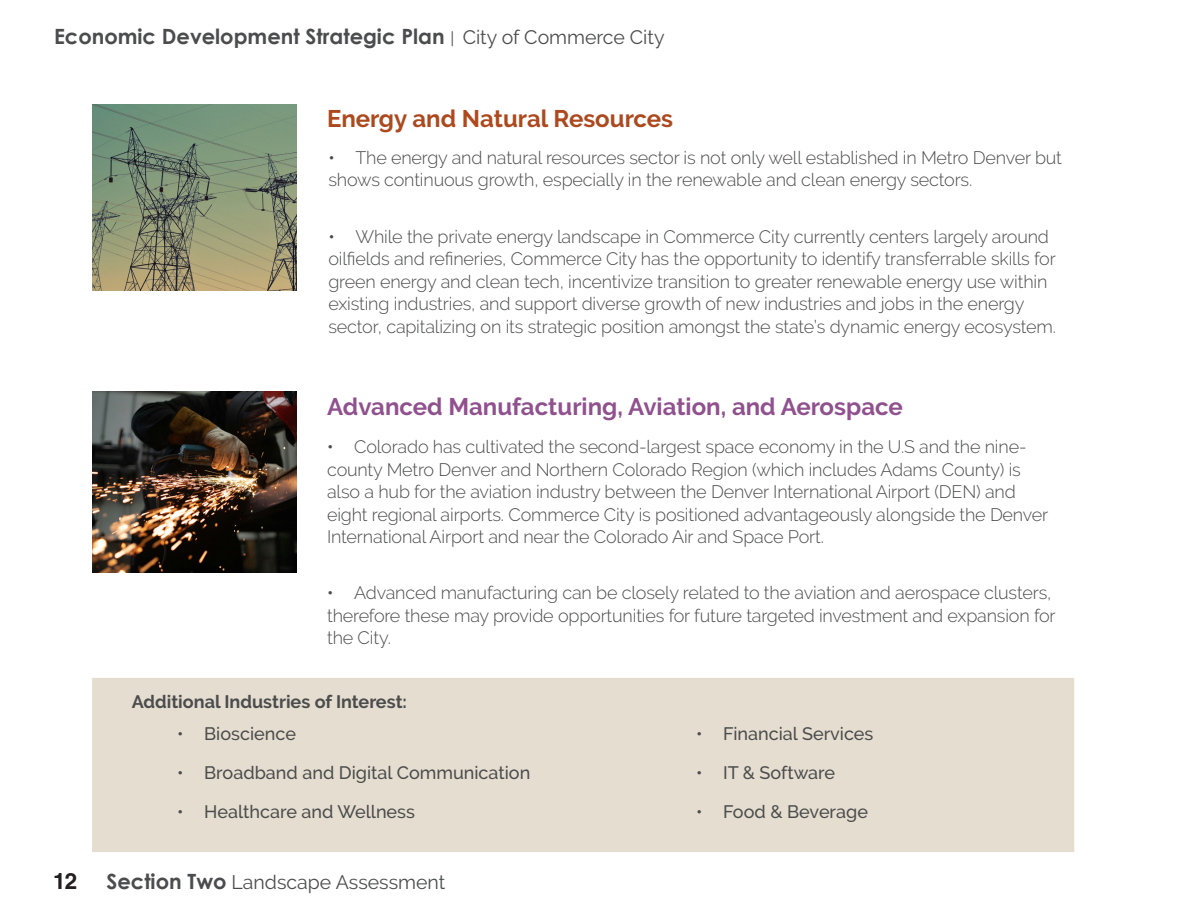
<style>
.page{position:relative;width:1188px;height:918px;background:#fff}
.page>*{position:absolute;margin:0;border:0;box-sizing:border-box;transform-origin:0 0}
.t1{font:700 24px "Raleway";color:#90518e}
.Header_3{font:700 24px "Raleway";color:#ad491e}
.t2{font:700 22.5px "Helvetica LT Std";color:#231f20}
.t3{font:700 21px "Century Gothic";color:#4b4c4d}
.t4{font:19.5px "Raleway";color:#4b4c4d}
.t5{font:300 18px/22.5px "Raleway";letter-spacing:-.01em;color:#4b4c4d}
.t6{font:500 18px "Raleway";color:#4b4c4d}
.t7{font:700 18px "Raleway";color:#4b4c4d}
.s1{font-family:"Raleway";font-weight:400;font-size:16.5px}
.s2{font-family:"Raleway";font-weight:400;font-size:19.5px}
.s3{font-weight:500}
.s4{font-family:"Century Gothic";font-weight:700;font-size:21px}
</style>
<div class="page">
<img style="left:92px;top:104px;width:204px;height:186px">
<img style="left:93px;top:391px;width:204px;height:182px">
<div style="left:92px;top:678px;width:982px;height:174px;background:#e5ded0"></div>
<p class="t3" style="left:54px;top:21px;width:612px">Economic Development Strategic Plan <span class="s1">|</span> <span class="s2">City of Commerce City</span></p>
<p class="Header_3" style="left:327px;top:105px;width:347px">Energy and Natural Resources</p>
<p class="t5" style="left:328px;top:146px;width:735px"><span class="s3">•</span> The energy and natural resources sector is not only well established in Metro Denver but shows continuous growth, especially in the renewable and clean energy sectors.</p>
<p class="t5" style="left:328px;top:225px;width:729px"><span class="s3">•</span> While the private energy landscape in Commerce City currently centers largely around oilfields and refineries, Commerce City has the opportunity to identify transferrable skills for green energy and clean tech, incentivize transition to greater renewable energy use within existing industries, and support diverse growth of new industries and jobs in the energy sector, capitalizing on its strategic position amongst the state’s dynamic energy ecosystem.</p>
<p class="t1" style="left:327px;top:393px;width:577px">Advanced Manufacturing, Aviation, and Aerospace</p>
<p class="t5" style="left:327px;top:435px;width:723px"><span class="s3">•</span> Colorado has cultivated the second-largest space economy in the U.S and the nine&shy;county Metro Denver and Northern Colorado Region (which includes Adams County) is also a hub for the aviation industry between the Denver International Airport (DEN) and eight regional airports. Commerce City is positioned advantageously alongside the Denver International Airport and near the Colorado Air and Space Port.</p>
<p class="t5" style="left:327px;top:582px;width:730px"><span class="s3">•</span> Advanced manufacturing can be closely related to the aviation and aerospace clusters, therefore these may provide opportunities for future targeted investment and expansion for the City.</p>
<p class="t2" style="left:53px;top:868px;width:26px">12</p>
<p class="t7" style="left:132px;top:691px;width:277px">Additional Industries of Interest:</p>
<p class="t6" style="left:177px;top:723px;width:120px">• Bioscience</p>
<p class="t6" style="left:177px;top:762px;width:355px">• Broadband and Digital Communication</p>
<p class="t6" style="left:177px;top:801px;width:239px">• Healthcare and Wellness</p>
<p class="t4" style="left:107px;top:870px;width:340px"><span class="s4">Section Two</span> Landscape Assessment</p>
<p class="t6" style="left:696px;top:723px;width:179px">• Financial Services</p>
<p class="t6" style="left:696px;top:762px;width:141px">• IT &amp; Software</p>
<p class="t6" style="left:696px;top:801px;width:174px">• Food &amp; Beverage</p>
</div>
